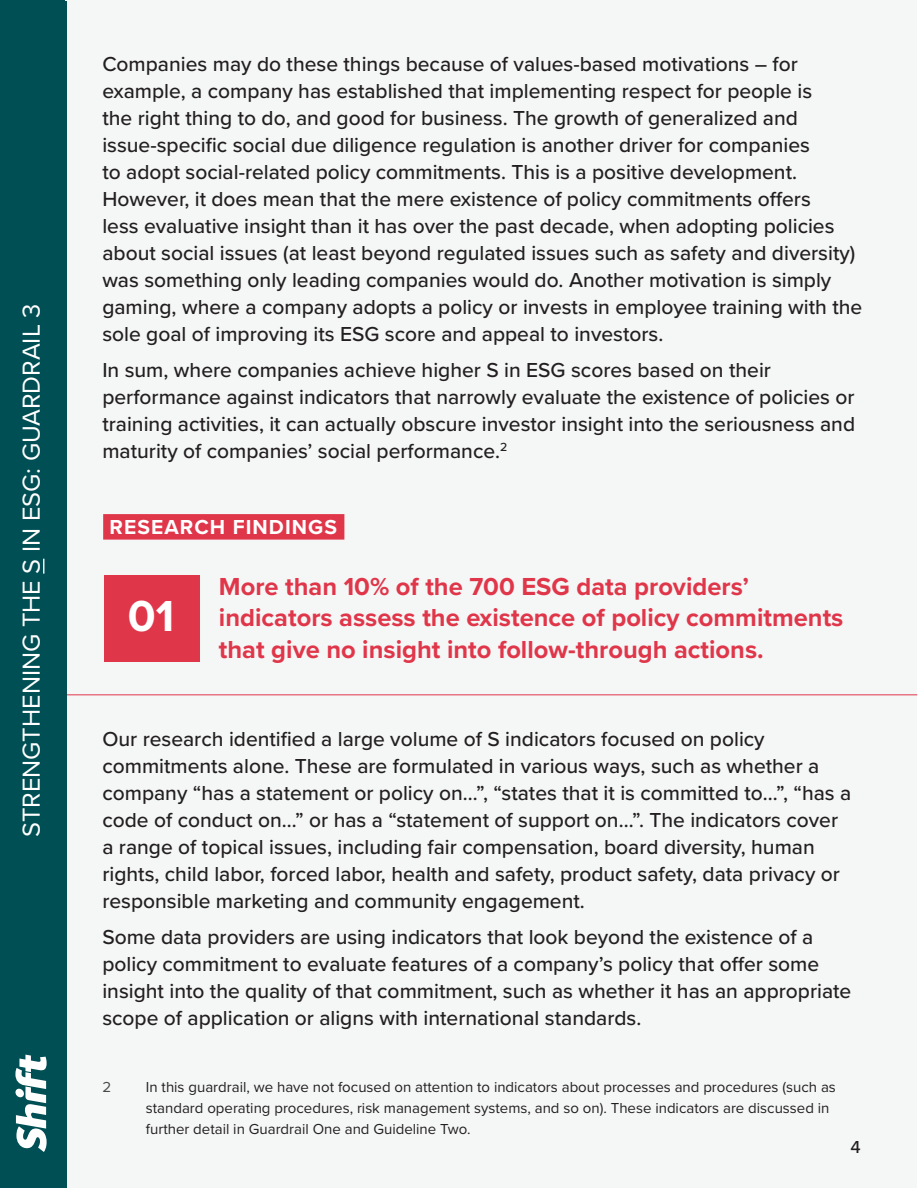
<style>
.page{position:relative;width:918px;height:1188px;background:#fff}
.page>*{position:absolute;margin:0;border:0;box-sizing:border-box;transform-origin:0 0}
.t1{font:700 45px "Proxima Nova";color:#fff}
.t2{font:700 25.5px/31.5px "Proxima Nova";color:#e0364a}
.t3{font:25.5px "Proxima Nova";color:#fff}
.Body_text{font:500 21px/27px "Proxima Nova";color:#231f20}
.t4{font:700 21px "Proxima Nova";letter-spacing:.05em;color:#fff}
.t5{font:500 18px "Proxima Nova";color:#231f20}
.t6{font:15px/21px "Proxima Nova";color:#231f20}
.t7{font:15px "Proxima Nova";color:#48494a}
</style>
<div class="page">
<div style="left:10px;top:0;width:907px;height:1188px;background:#f5f7f7"></div>
<div style="left:0;top:0;width:65px;height:1188px;background:#004f55"></div>
<svg style="left:43px;top:559px;width:1px;height:15px"></svg>
<svg style="left:15px;top:1055px;width:32px;height:97px"></svg>
<hr style="left:65px;top:694px;width:852px;height:1px;background:#e0364a">
<div style="left:103px;top:514px;width:241px;height:26px;background:#e0364a"></div>
<div style="left:104px;top:575px;width:95px;height:87px;background:#e0364a"></div>
<div style="left:53px;top:1px;width:14px;height:1186px;background:#004f55"></div>
<p class="t3" style="left:12px;top:837px;width:535px;rotate:-90deg">STRENGTHENING THE S IN ESG: GUARDRAIL 3</p>
<p class="Body_text" style="left:102px;top:49px;width:761px">Companies may do these things because of values-based motivations – for example, a company has established that implementing respect for people is<br>the right thing to do, and good for business. The growth of generalized and issue-specific social due diligence regulation is another driver for companies<br>to adopt social-related policy commitments. This is a positive development.<br>However, it does mean that the mere existence of policy commitments offers<br>less evaluative insight than it has over the past decade, when adopting policies about social issues (at least beyond regulated issues such as safety and diversity) was something only leading companies would do. Another motivation is simply gaming, where a company adopts a policy or invests in employee training with the sole goal of improving its ESG score and appeal to investors.</p>
<p class="Body_text" style="left:102px;top:355px;width:754px">In sum, where companies achieve higher S in ESG scores based on their performance against indicators that narrowly evaluate the existence of policies or training activities, it can actually obscure investor insight into the seriousness and maturity of companies’ social performance.<sup>2</sup></p>
<p class="t4" style="left:110px;top:512px;width:229px">RESEARCH FINDINGS</p>
<p class="t1" style="left:128px;top:583px;width:48px">01</p>
<p class="t2" style="left:219px;top:570px;width:626px">More than 10% of the 700 ESG data providers’ indicators assess the existence of policy commitments that give no insight into follow-through actions.</p>
<p class="Body_text" style="left:102px;top:725px;width:750px">Our research identified a large volume of S indicators focused on policy commitments alone. These are formulated in various ways, such as whether a company “has a statement or policy on…”, “states that it is committed to...”, “has a code of conduct on…” or has a “statement of support on...”. The indicators cover a range of topical issues, including fair compensation, board diversity, human rights, child labor, forced labor, health and safety, product safety, data privacy or responsible marketing and community engagement.</p>
<p class="Body_text" style="left:102px;top:923px;width:751px">Some data providers are using indicators that look beyond the existence of a policy commitment to evaluate features of a company’s policy that offer some insight into the quality of that commitment, such as whether it has an appropriate scope of application or aligns with international standards.</p>
<p class="t7" style="left:102px;top:1076px;width:10px">2</p>
<p class="t6" style="left:146px;top:1076px;width:692px">In this guardrail, we have not focused on attention to indicators about processes and procedures (such as standard operating procedures, risk management systems, and so on). These indicators are discussed in further detail in Guardrail One and Guideline Two.</p>
<p class="t5" style="left:850px;top:1133px;width:12px">4</p>
</div>
